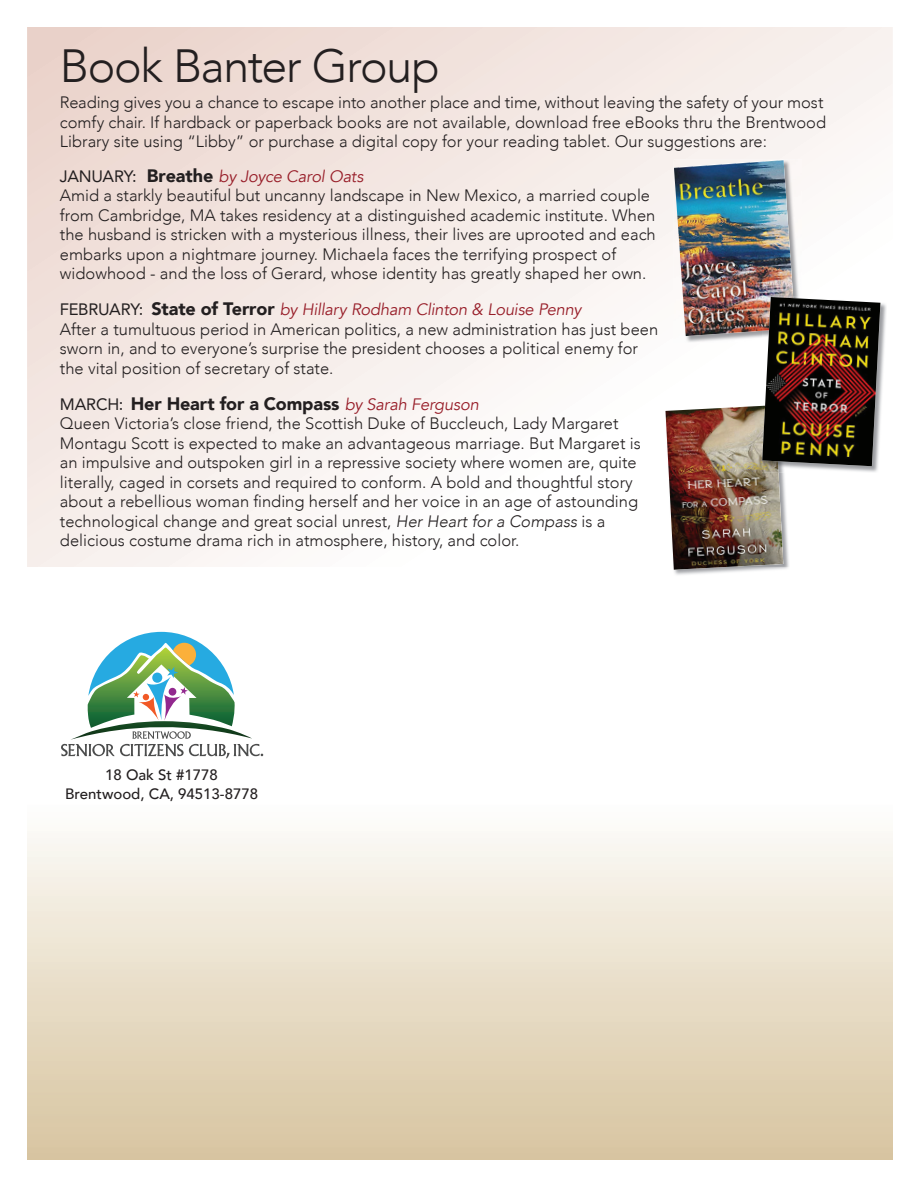
<style>
.page{position:relative;width:918px;height:1188px;background:#fff}
.page>*{position:absolute;margin:0;border:0;box-sizing:border-box;transform-origin:0 0}
.t1{font:300 46.5px "Avenir";letter-spacing:-.03em;color:#231f20}
.t2{font:900 18px "Avenir";letter-spacing:-.01em;color:#231f20}
.t3{font:300 16.5px/19.5px "Avenir";color:#231f20}
.t4{font:500 15px/19.5px "Avenir";color:#231f20;text-align:center}
.s1{font-weight:400}
.s2{font-weight:900;font-size:18px}
.s3{font-weight:400;font-style:italic;color:#981e29}
.s4{font-weight:400;font-size:16.5px}
.s5{font-weight:400;font-style:italic;font-size:16.5px;color:#981e29}
.s6{font-style:italic}
</style>
<div class="page">
<div style="left:27px;top:688px;width:866px;height:472px;background:linear-gradient(to bottom,#fff,#d9c6a2)"></div>
<svg style="left:61px;top:632px;width:202px;height:126px"></svg>
<svg style="left:27px;top:27px;width:866px;height:540px"></svg>
<img style="left:881px;top:555px;width:12px;height:8px">
<img style="left:674px;top:570px;width:87px;height:5px">
<img style="left:881px;top:297px;width:6px;height:176px">
<img style="left:665px;top:160px;width:216px;height:410px">
<img style="left:762px;top:297px;width:118px;height:169px">
<h1 class="t1" style="left:60px;top:39px;width:381px">Book Banter Group</h1>
<p class="t3" style="left:60px;top:93px;width:768px">Reading gives you a chance to escape into another place and time, without leaving the safety of your most comfy chair. If hardback or paperback books are not available, download free eBooks thru the Brentwood<br>Library site using “Libby” or purchase a digital copy for your reading tablet. Our suggestions are:</p>
<p class="t3" style="left:60px;top:166px;width:597px"><span class="s1">JANUARY:</span> <span class="s2">Breathe</span> <span class="s3">by Joyce Carol Oats<br></span>Amid a starkly beautiful but uncanny landscape in New Mexico, a married couple from Cambridge, MA takes residency at a distinguished academic institute. When the husband is stricken with a mysterious illness, their lives are uprooted and each embarks upon a nightmare journey. Michaela faces the terrifying prospect of widowhood - and the loss of Gerard, whose identity has greatly shaped her own.</p>
<p class="t3" style="left:60px;top:300px;width:600px"><span class="s1">FEBRUARY:</span> <span class="s2">State of Terror</span> <span class="s3">by Hillary Rodham Clinton &amp; Louise Penny<br></span>After a tumultuous period in American politics, a new administration has just been sworn in, and to everyone’s surprise the president chooses a political enemy for the vital position of secretary of state.</p>
<p class="t2" style="left:60px;top:388px;width:421px"><span class="s4">MARCH:</span> Her Heart for a Compass <span class="s5">by Sarah Ferguson</span></p>
<p class="t3" style="left:60px;top:414px;width:582px">Queen Victoria’s close friend, the Scottish Duke of Buccleuch, Lady Margaret Montagu Scott is expected to make an advantageous marriage. But Margaret is an impulsive and outspoken girl in a repressive society where women are, quite literally, caged in corsets and required to conform. A bold and thoughtful story about a rebellious woman finding herself and her voice in an age of astounding technological change and great social unrest, <span class="s6">Her Heart for a Compass</span> is a delicious costume drama rich in atmosphere, history, and color.</p>
<p class="t4" style="left:65px;top:764px;width:194px">18 Oak St #1778<br>Brentwood, CA, 94513-8778</p>
</div>
